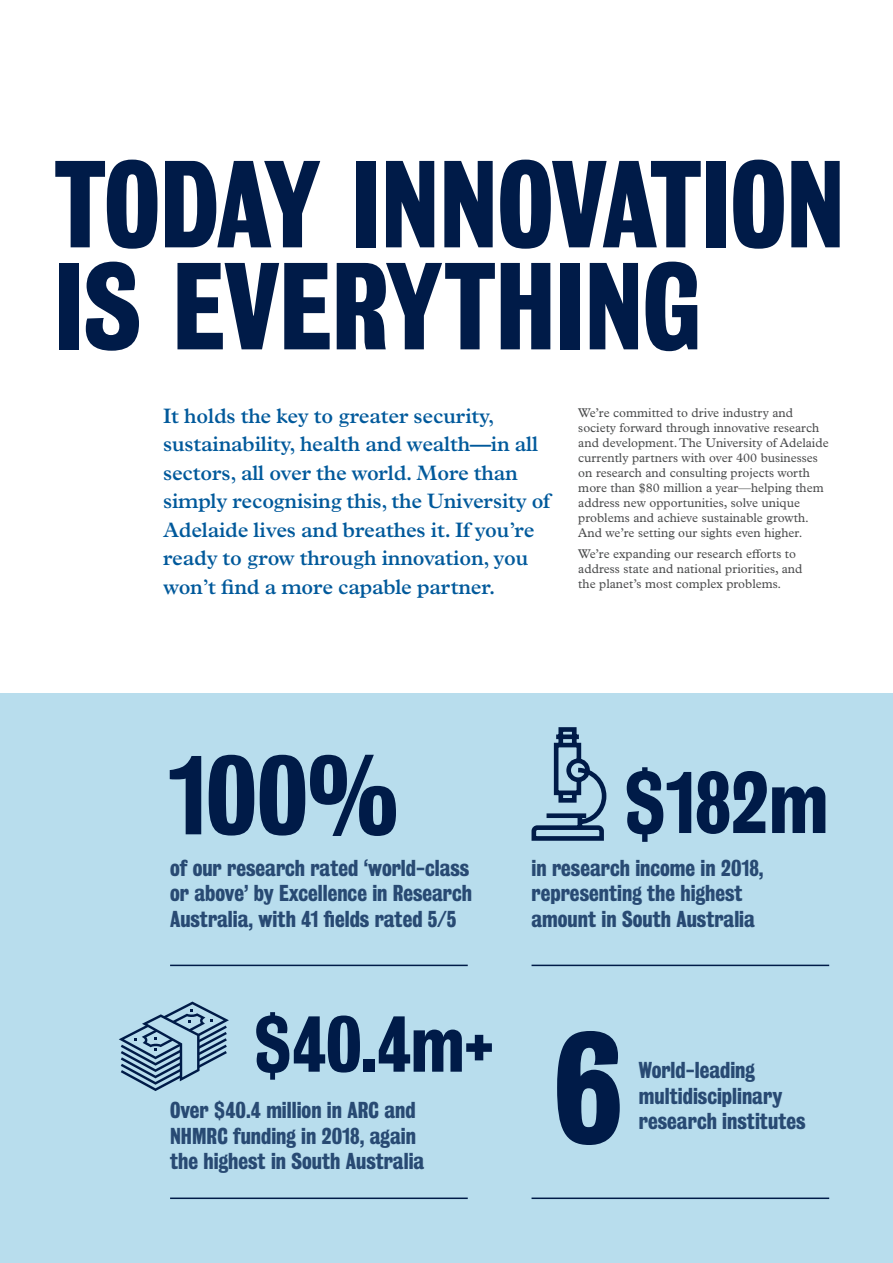
<style>
.page{position:relative;width:893px;height:1263px;background:#fff}
.page>*{position:absolute;margin:0;border:0;box-sizing:border-box;transform-origin:0 0}
.t1{font:700 144px "Bureau Grot Condensed";color:#001b48}
.H1__A4{font:700 112.5px/102px "Bureau Grot Condensed";color:#001b48}
.t2{font:700 102px "Bureau Grot Condensed";color:#001b48}
.t3{font:700 79.5px "Bureau Grot Condensed";color:#001b48}
.t4{font:700 72px "Bureau Grot Condensed";color:#001b48}
.Body_Text{font:700 21px/25.5px "Bureau Grot Condensed";color:#284a73}
.Intro_text{font:600 21px/28.5px "Plantin MT Std";letter-spacing:-.01em;color:#00599b}
.Body_Text-2{font:12.75px/15px "Plantin MT Std";color:#4b4c4d}
</style>
<div class="page">
<div style="left:0;top:693px;width:893px;height:570px;background:#b8dded"></div>
<svg style="left:119px;top:1001px;width:110px;height:90px"></svg>
<svg style="left:531px;top:727px;width:76px;height:114px"></svg>
<hr style="left:531px;top:965px;width:298px;height:1px;background:#001b48">
<hr style="left:531px;top:1197px;width:298px;height:2px;background:#001b48">
<hr style="left:170px;top:965px;width:298px;height:1px;background:#001b48">
<hr style="left:170px;top:1197px;width:298px;height:2px;background:#001b48">
<p class="H1__A4" style="left:55px;top:154px;width:792px">TODAY INNOVATION<br>IS EVERYTHING</p>
<p class="Intro_text" style="left:163px;top:401px;width:388px">It holds the key to greater security, sustainability, health and wealth—in all sectors, all over the world. More than simply recognising this, the University of Adelaide lives and breathes it. If you’re ready to grow through innovation, you won’t find a more capable partner.</p>
<p class="Body_Text-2" style="left:578px;top:405px;width:252px">We’re committed to drive industry and society forward through innovative research and development. The University of Adelaide currently partners with over 400 businesses on research and consulting projects worth more than $80 million a year—helping them address new opportunities, solve unique problems and achieve sustainable growth.<br>And we’re setting our sights even higher.</p>
<p class="Body_Text-2" style="left:578px;top:547px;width:226px">We’re expanding our research efforts to address state and national priorities, and the planet’s most complex problems.</p>
<h2 class="t2" style="left:168px;top:737px;width:232px">100%</h2>
<p class="Body_Text" style="left:170px;top:855px;width:304px">of our research rated ‘world-class or above’ by Excellence in Research<br>Australia, with 41 fields rated 5/5</p>
<h2 class="t4" style="left:254px;top:1003px;width:242px">$40.4m+</h2>
<p class="Body_Text" style="left:170px;top:1097px;width:256px">Over $40.4 million in ARC and<br>NHMRC funding in 2018, again the highest in South Australia</p>
<h2 class="t3" style="left:624px;top:757px;width:205px">$182m</h2>
<p class="Body_Text" style="left:531px;top:855px;width:234px">in research income in 2018, representing the highest amount in South Australia</p>
<h2 class="t1" style="left:553px;top:1005px;width:71px">6</h2>
<p class="Body_Text" style="left:639px;top:1057px;width:168px">World-leading multidisciplinary research institutes</p>
</div>
